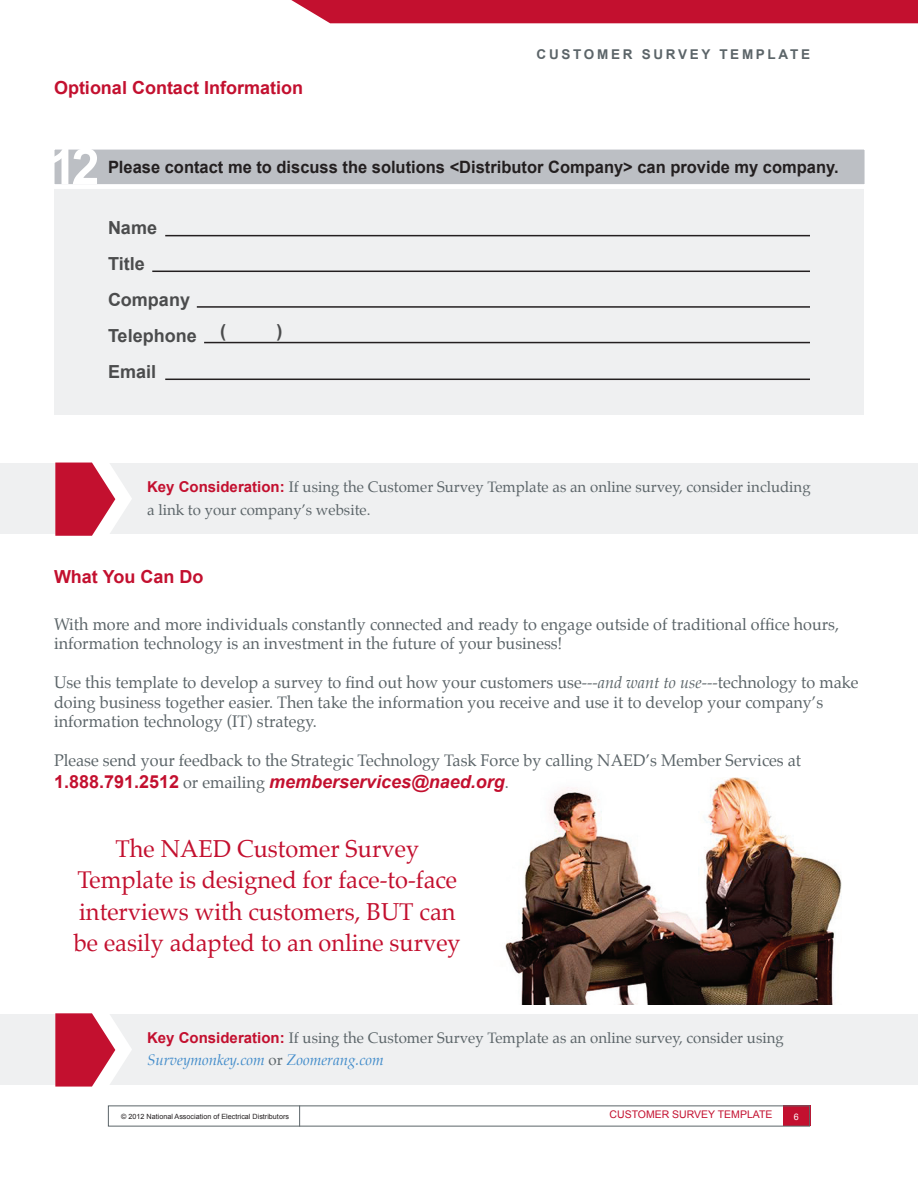
<style>
.page{position:relative;width:918px;height:1188px;background:#fff}
.page>*{position:absolute;margin:0;border:0;box-sizing:border-box;transform-origin:0 0}
.t1{font:700 50.4px "Arial";color:#fff}
.t2{font:24px/31.5px "Palatino";color:#c3102f;text-align:center}
.t3{font:italic 700 18px "Arial";color:#c3102f}
.t4{font:700 18px "Arial";color:#c3102f}
.t5{font:700 18px/36px "Arial";color:#4b4c4d}
.t6{font:700 16.95px "Arial";color:#231f20}
.t7{font:16.5px/19.5px "Palatino";color:#5c6569}
.t8{font:15px/22.5px "Palatino";color:#5c6569}
.t9{font:700 13.5px "Arial";letter-spacing:.2em;color:#5c6569}
.t10{font:10.5px "Arial";color:#c3102f}
.t11{font:9px "Arial";color:#fff}
.t12{font:7.2px "Arial";color:#231f20}
.s1{font-family:"Arial";font-weight:700;color:#c3102f}
.s2{font-style:italic}
.s3{font-style:normal}
.s4{font-family:"Palatino";font-weight:400;font-style:normal;font-size:16.5px;color:#5c6569}
.s5{font-style:italic;color:#408bca}
</style>
<div class="page">
<div style="left:0;top:463px;width:918px;height:71px;background:#eff0f1"></div>
<svg style="left:55px;top:462px;width:77px;height:74px"></svg>
<div style="left:291px;top:0;width:627px;height:23px;background:#c3102f"></div>
<div style="left:783px;top:1106px;width:27px;height:20px;background:#c3102f"></div>
<svg style="left:299px;top:1106px;width:1px;height:20px"></svg>
<div style="left:55px;top:166px;width:809px;height:248px;background:#eff0f1"></div>
<svg style="left:54px;top:149px;width:811px;height:42px"></svg>
<hr style="left:165px;top:235px;width:645px;height:1px;background:#231f20">
<hr style="left:152px;top:271px;width:658px;height:1px;background:#231f20">
<hr style="left:197px;top:306px;width:613px;height:2px;background:#231f20">
<hr style="left:204px;top:342px;width:606px;height:1px;background:#231f20">
<hr style="left:165px;top:379px;width:645px;height:1px;background:#231f20">
<div style="left:0;top:1014px;width:918px;height:70px;background:#eff0f1"></div>
<svg style="left:55px;top:1013px;width:77px;height:74px"></svg>
<img style="left:505px;top:778px;width:337px;height:227px">
<p class="t4" style="left:54px;top:76px;width:251px">Optional Contact Information</p>
<p class="t9" style="left:537px;top:45px;width:118px">Cu stomer Sur</p>
<p class="t9" style="left:678px;top:45px;width:133px">vey Temp late</p>
<h1 class="t1" style="left:49px;top:133px;width:52px">12</h1>
<p class="t6" style="left:108px;top:156px;width:732px">Please contact me to discuss the solutions &lt;Distributor Company&gt; can provide my company.</p>
<p class="t5" style="left:108px;top:210px;width:90px">Name<br>Title<br>Company<br>Telephone<br>Email</p>
<p class="t5" style="left:220px;top:313px;width:7px">(</p>
<p class="t5" style="left:276px;top:313px;width:7px">)</p>
<p class="t8" style="left:147px;top:477px;width:665px"><span class="s1">Key Consideration:</span> If using the Customer Survey Template as an online survey, consider including a link to your company’s website.</p>
<p class="t4" style="left:54px;top:565px;width:151px">What You Can Do</p>
<p class="t7" style="left:54px;top:616px;width:787px">With more and more individuals constantly connected and ready to engage outside of traditional office hours, information technology is an investment in the future of your business!</p>
<p class="t7" style="left:54px;top:674px;width:806px">Use this template to develop a survey to find out how your customers use---<span class="s2">and want to use</span>---technology to make doing business together easier. Then take the information you receive and use it to develop your company’s information technology (IT) strategy.</p>
<p class="t7" style="left:54px;top:752px;width:749px">Please send your feedback to the Strategic Technology Task Force by calling NAED’s Member Services at</p>
<p class="t3" style="left:54px;top:770px;width:456px"><span class="s3">1.888.791.2512</span> <span class="s4">or emailing</span> memberservices@naed.org<span class="s4">.</span></p>
<h2 class="t2" style="left:74px;top:835px;width:388px">The NAED Customer Survey Template is designed for face-to-face interviews with customers, BUT can be easily adapted to an online survey</h2>
<p class="t8" style="left:147px;top:1028px;width:638px"><span class="s1">Key Consideration:</span> If using the Customer Survey Template as an online survey, consider using<br><span class="s5">Surveymonkey.com</span> or <span class="s5">Zoomerang.com</span></p>
<p class="t12" style="left:121px;top:1112px;width:169px">© 2012 National Association of Electrical Distributors</p>
<p class="t10" style="left:610px;top:1108px;width:163px">Customer Survey Template</p>
<p class="t11" style="left:794px;top:1110px;width:7px">6</p>
</div>
